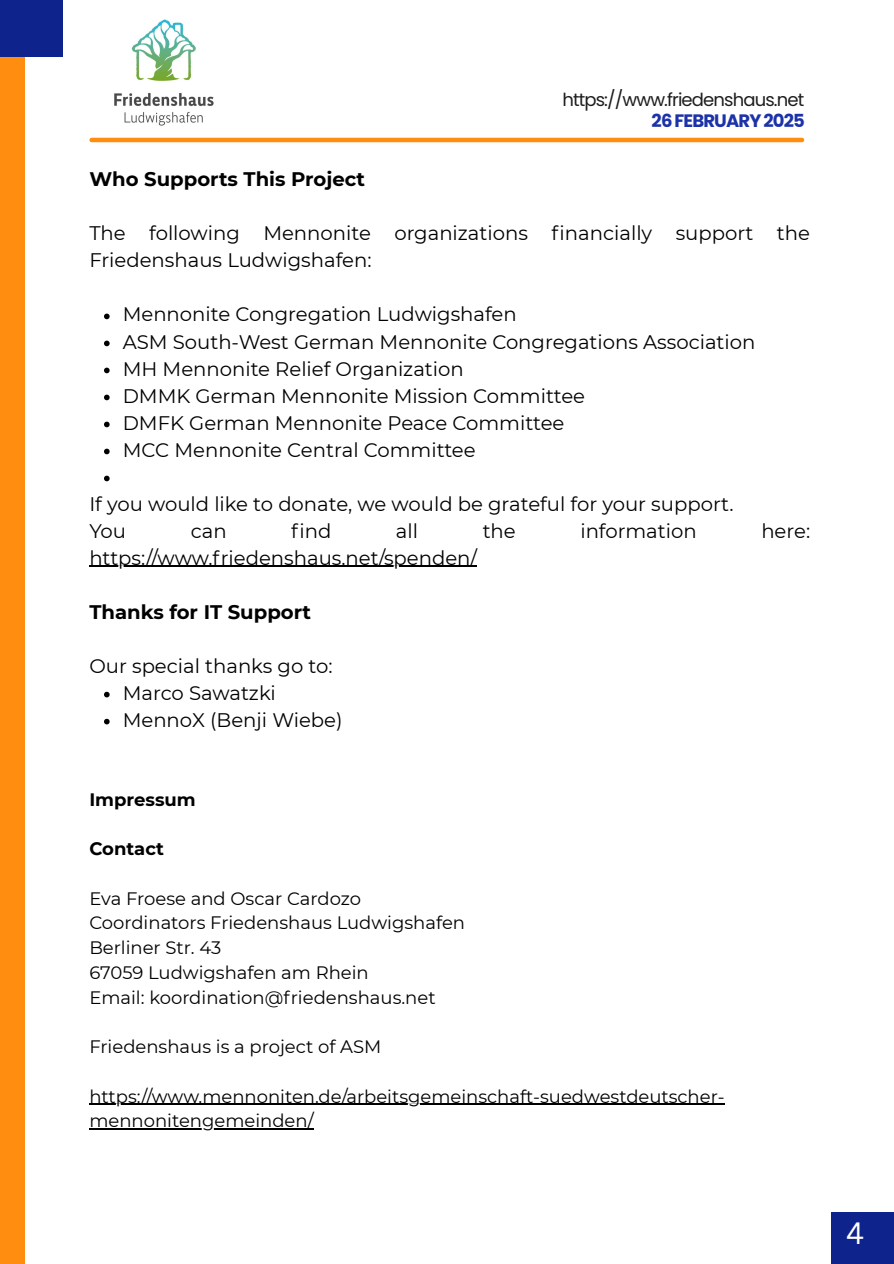
<style>
.page{position:relative;width:894px;height:1264px;background:#fff}
.page>*{position:absolute;margin:0;border:0;box-sizing:border-box;transform-origin:0 0}
.t1{font:30px "Canva Sans";color:#fff}
.t2{font:19.65px/27px "Montserrat";color:#000}
.t3{font:700 19.65px "Montserrat";color:#000}
.t4{font:18px "Montserrat";color:#000}
.t5{font:18px "Poppins";letter-spacing:-.05em;color:#1e1e1e}
.t6{font:700 18px "Montserrat";color:#000}
.t7{font:700 18px "Poppins";letter-spacing:-.05em;color:#1c32a8}
</style>
<div class="page">
<div style="left:0;top:0;width:24px;height:1263px;background:#ff8d10"></div>
<div style="left:0;top:0;width:63px;height:56px;background:#0f238d"></div>
<div style="left:831px;top:1212px;width:62px;height:51px;background:#0f238d"></div>
<hr style="left:92px;top:138px;width:709px;height:4px;background:#ff8d10">
<img style="left:114px;top:19px;width:100px;height:107px">
<svg style="left:104px;top:313px;width:6px;height:6px"></svg>
<svg style="left:104px;top:340px;width:6px;height:6px"></svg>
<svg style="left:104px;top:367px;width:6px;height:6px"></svg>
<svg style="left:104px;top:394px;width:6px;height:6px"></svg>
<svg style="left:104px;top:421px;width:6px;height:6px"></svg>
<svg style="left:104px;top:448px;width:6px;height:6px"></svg>
<svg style="left:104px;top:475px;width:6px;height:6px"></svg>
<hr style="left:89px;top:565px;width:388px;height:2px;background:#000">
<svg style="left:104px;top:691px;width:6px;height:6px"></svg>
<svg style="left:104px;top:718px;width:6px;height:6px"></svg>
<hr style="left:89px;top:1103px;width:635px;height:1px;background:#000">
<hr style="left:89px;top:1128px;width:224px;height:1px;background:#000">
<p class="t5" style="left:562px;top:87px;width:243px">https://www.friedenshaus.net</p>
<p class="t7" style="left:651px;top:108px;width:155px">26 FEBRUARY 2025</p>
<h2 class="t3" style="left:89px;top:167px;width:277px">Who Supports This Project</h2>
<p class="t2" style="left:89px;top:220px;width:722px">The following Mennonite organizations financially support the<br>Friedenshaus Ludwigshafen:</p>
<h3 class="t2" style="left:123px;top:301px;width:395px">Mennonite Congregation Ludwigshafen</h3>
<p class="t2" style="left:123px;top:328px;width:634px">ASM South-West German Mennonite Congregations Association</p>
<p class="t2" style="left:123px;top:355px;width:342px">MH Mennonite Relief Organization</p>
<p class="t2" style="left:123px;top:382px;width:463px">DMMK German Mennonite Mission Committee</p>
<p class="t2" style="left:123px;top:409px;width:443px">DMFK German Mennonite Peace Committee</p>
<p class="t2" style="left:123px;top:436px;width:354px">MCC Mennonite Central Committee</p>
<p class="t2" style="left:89px;top:490px;width:645px">If you would like to donate, we would be grateful for your support.</p>
<p class="t2" style="left:89px;top:517px;width:38px">You</p>
<p class="t2" style="left:191px;top:517px;width:37px">can</p>
<p class="t2" style="left:291px;top:517px;width:42px">find</p>
<p class="t2" style="left:396px;top:517px;width:24px">all</p>
<p class="t2" style="left:482px;top:517px;width:35px">the</p>
<p class="t2" style="left:580px;top:517px;width:118px">information</p>
<p class="t2" style="left:761px;top:517px;width:50px">here:</p>
<p class="t2" style="left:89px;top:544px;width:389px">https://www.friedenshaus.net/spenden/</p>
<p class="t3" style="left:89px;top:599px;width:223px">Thanks for IT Support</p>
<p class="t2" style="left:89px;top:652px;width:244px">Our special thanks go to:</p>
<h3 class="t2" style="left:123px;top:679px;width:155px">Marco Sawatzki</h3>
<p class="t2" style="left:123px;top:706px;width:221px">MennoX (Benji Wiebe)</p>
<p class="t6" style="left:89px;top:788px;width:108px">Impressum</p>
<p class="t6" style="left:89px;top:837px;width:76px">Contact</p>
<h3 class="t4" style="left:89px;top:887px;width:273px">Eva Froese and Oscar Cardozo</h3>
<h3 class="t4" style="left:89px;top:911px;width:377px">Coordinators Friedenshaus Ludwigshafen</h3>
<p class="t4" style="left:89px;top:936px;width:133px">Berliner Str. 43</p>
<p class="t4" style="left:89px;top:961px;width:281px">67059 Ludwigshafen am Rhein</p>
<p class="t4" style="left:89px;top:986px;width:348px">Email: koordination@friedenshaus.net</p>
<p class="t4" style="left:89px;top:1035px;width:293px">Friedenshaus is a project of ASM</p>
<p class="t4" style="left:89px;top:1085px;width:636px">https://www.mennoniten.de/arbeitsgemeinschaft-suedwestdeutscher-</p>
<p class="t4" style="left:89px;top:1109px;width:226px">mennonitengemeinden/</p>
<h1 class="t1" style="left:845px;top:1212px;width:20px">4</h1>
</div>
